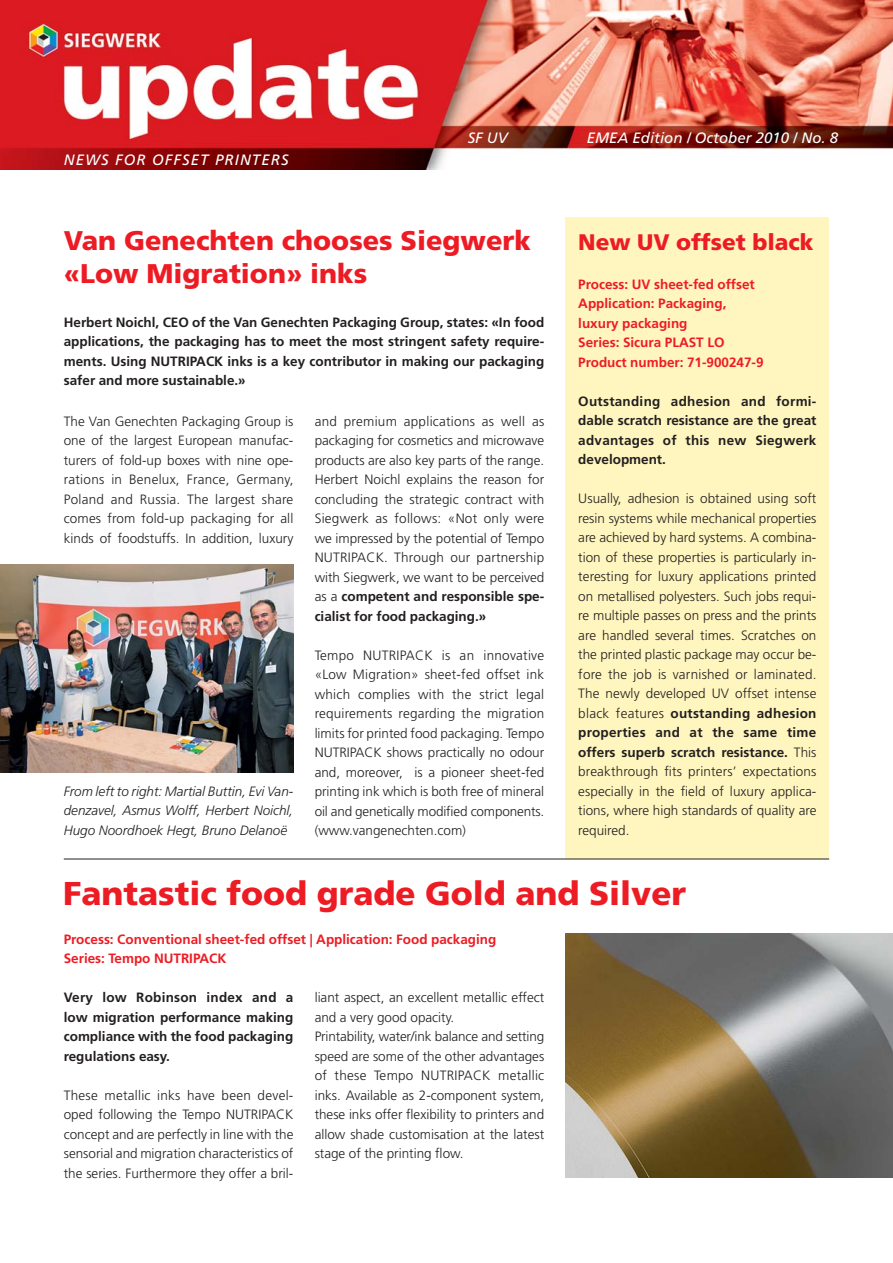
<style>
.page{position:relative;width:893px;height:1263px;background:#fff}
.page>*{position:absolute;margin:0;border:0;box-sizing:border-box;transform-origin:0 0}
.t1{font:900 33px "Frutiger";color:#ed1c24}
.t2{font:900 27px/33px "Frutiger";color:#ed1c24}
.t3{font:900 22.5px "Frutiger";color:#ed1c24}
.t4{font:italic 15px "Frutiger";color:#fff}
.t5{font:italic 15px "Frutiger";letter-spacing:.075em;color:#fff}
.t6{font:300 13.5px/19.5px "Frutiger";color:#231f20;text-align:justify}
.t7{font:700 13.5px/19.5px "Frutiger";color:#231f20;text-align:justify}
.t8{font:700 13.5px/19.5px "Frutiger";color:#ed1c24}
.t9{font:italic 300 13.5px/19.5px "Frutiger";color:#231f20;text-align:justify}
.s1{font-weight:700}
</style>
<div class="page">
<div style="left:566px;top:217px;width:263px;height:641px;background:#fff5bf"></div>
<img style="left:0;top:0;width:893px;height:170px">
<img style="left:0;top:564px;width:293px;height:209px">
<img style="left:566px;top:933px;width:327px;height:245px">
<hr style="left:64px;top:859px;width:765px;height:1px;background:#231f20">
<p class="t5" style="left:64px;top:154px;width:226px">NEWS FOR OFFSET PRINTERS</p>
<p class="t4" style="left:468px;top:131px;width:41px">SF UV</p>
<p class="t4" style="left:587px;top:131px;width:253px">EMEA Edition / October 2010 / No. 8</p>
<h2 class="t2" style="left:64px;top:226px;width:469px">Van Genechten chooses Siegwerk «Low Migration» inks</h2>
<p class="t7" style="left:64px;top:314px;width:482px">Herbert Noichl, CEO of the Van Genechten Packaging Group, states: «In food applications, the packaging has to meet the most stringent safety require&shy;ments. Using NUTRIPACK inks is a key contributor in making our packaging safer and more sustainable.»</p>
<p class="t6" style="left:315px;top:412px;width:231px">and premium applications as well as packaging for cosmetics and microwave products are also key parts of the range.<br>Herbert Noichl explains the reason for concluding the strategic contract with Siegwerk as follows: «Not only were we impressed by the potential of Tempo NUTRIPACK. Through our partnership with Siegwerk, we want to be perceived as a <span class="s1">competent and responsible spe&shy;cialist for food packaging.»</span></p>
<p class="t6" style="left:315px;top:646px;width:231px">Tempo NUTRIPACK is an innovative «Low Migration» sheet-fed offset ink which complies with the strict legal requirements regarding the migration limits for printed food packaging. Tempo NUTRIPACK shows practically no odour and, moreover, is a pioneer sheet-fed printing ink which is both free of mineral oil and genetically modified components. (www.vangenechten.com)</p>
<p class="t6" style="left:64px;top:412px;width:231px">The Van Genechten Packaging Group is one of the largest European manufac&shy;turers of fold-up boxes with nine ope&shy;rations in Benelux, France, Germany, Poland and Russia. The largest share comes from fold-up packaging for all kinds of foodstuffs. In addition, luxury</p>
<p class="t9" style="left:64px;top:782px;width:231px">From left to right: Martial Buttin, Evi Van&shy;denzavel, Asmus Wolff, Herbert Noichl, Hugo Noordhoek Hegt, Bruno Delanoë</p>
<h3 class="t3" style="left:578px;top:233px;width:237px">New UV offset black</h3>
<p class="t8" style="left:578px;top:275px;width:187px">Process: UV sheet-fed offset<br>Application: Packaging, luxury packaging<br>Series: Sicura PLAST LO<br>Product number: 71-900247-9</p>
<p class="t7" style="left:578px;top:392px;width:240px">Outstanding adhesion and formi&shy;dable scratch resistance are the great advantages of this new Siegwerk development.</p>
<p class="t6" style="left:578px;top:490px;width:240px">Usually, adhesion is obtained using soft resin systems while mechanical properties are achieved by hard systems. A combina&shy;tion of these properties is particularly in&shy;teresting for luxury applications printed on metallised polyesters. Such jobs requi&shy;re multiple passes on press and the prints are handled several times. Scratches on the printed plastic package may occur be&shy;fore the job is varnished or laminated.<br>The newly developed UV offset intense black features <span class="s1">outstanding adhesion properties and at the same time offers superb scratch resistance.</span> This breakthrough fits printers’ expectations especially in the field of luxury applica&shy;tions, where high standards of quality are required.</p>
<h1 class="t1" style="left:63px;top:880px;width:625px">Fantastic food grade Gold and Silver</h1>
<p class="t8" style="left:64px;top:930px;width:434px">Process: Conventional sheet-fed offset | Application: Food packaging<br>Series: Tempo NUTRIPACK</p>
<p class="t7" style="left:64px;top:989px;width:231px">Very low Robinson index and a low migration performance making compliance with the food packaging regulations easy.</p>
<p class="t6" style="left:64px;top:1086px;width:231px">These metallic inks have been devel&shy;oped following the Tempo NUTRIPACK concept and are perfectly in line with the sensorial and migration characteristics of the series. Furthermore they offer a bril-</p>
<p class="t6" style="left:315px;top:989px;width:231px;text-align:left">liant aspect, an excellent metallic effect and a very good opacity.<br>Printability, water/ink balance and setting speed are some of the other advantages of these Tempo NUTRIPACK metallic inks. Available as 2-component system, these inks offer flexibility to printers and allow shade customisation at the latest stage of the printing flow.</p>
</div>
